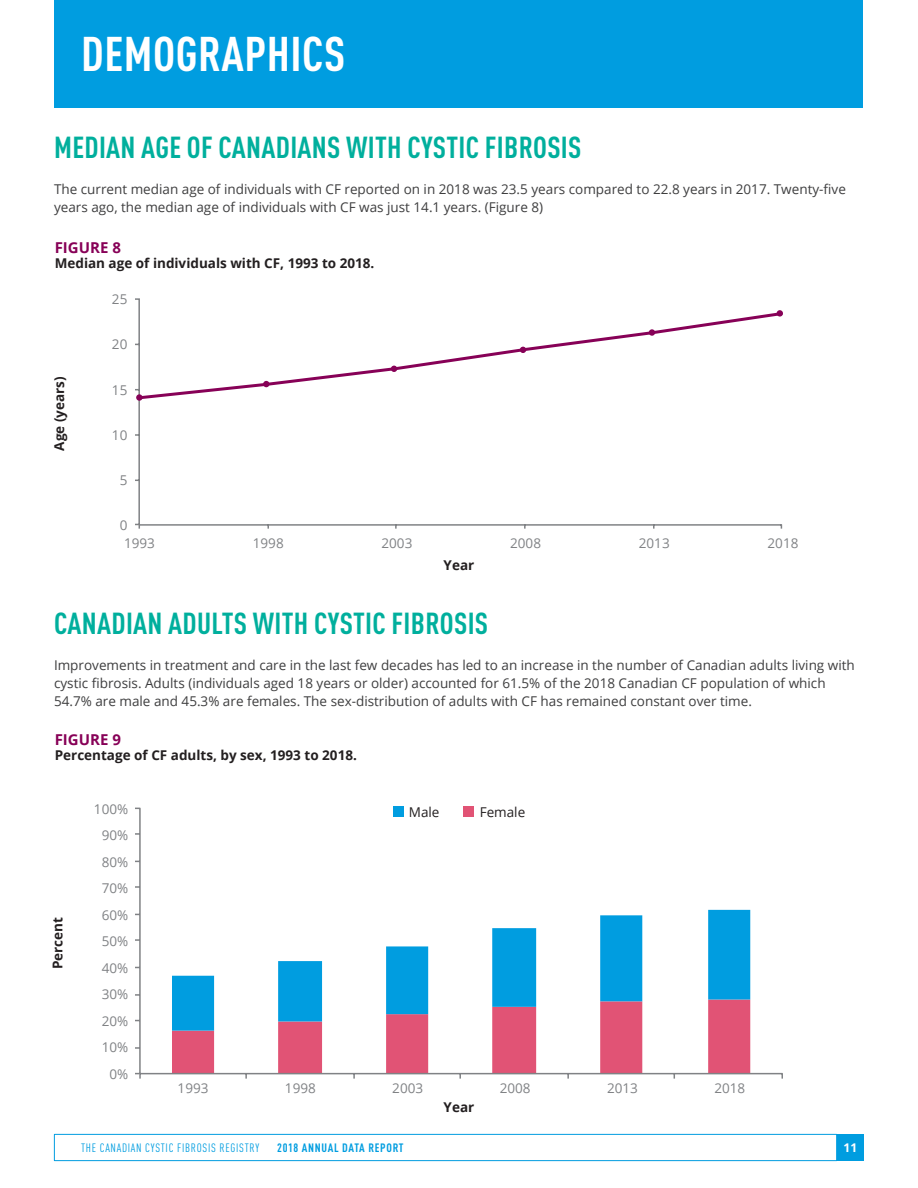
<style>
.page{position:relative;width:918px;height:1188px;background:#fff}
.page>*{position:absolute;margin:0;border:0;box-sizing:border-box;transform-origin:0 0}
.t1{font:700 condensed 48px "DINOT";letter-spacing:.01em;color:#fff}
.t2{font:700 condensed 30px "DINOT";letter-spacing:.01em;color:#00af9d}
.t3{font:700 15px "Open Sans";color:#870157}
.t4{font:13.5px/18px "Open Sans";color:#3e3e3f}
.t5{font:700 13.5px "Open Sans";color:#231f20}
.t6{font:13.5px "Open Sans";color:#808285}
.t7{font:13.5px "Open Sans";color:#231f20}
.t8{font:condensed 12px "DINOT";letter-spacing:.06em;color:#009de0}
.t9{font:700 condensed 12px "DINOT";letter-spacing:.06em;color:#009de0}
.t10{font:700 12px "Open Sans";color:#fff}
</style>
<div class="page">
<div style="left:55px;top:0;width:808px;height:108px;background:#009de0"></div>
<div style="left:837px;top:1134px;width:27px;height:27px;background:#009de0"></div>
<div style="left:54px;top:1134px;width:783px;height:27px;border:1px solid #009de0"></div>
<hr style="left:139px;top:524px;width:642px;height:2px;background:#808285">
<svg style="left:135px;top:298px;width:6px;height:231px"></svg>
<svg style="left:137px;top:310px;width:646px;height:91px"></svg>
<svg style="left:136px;top:394px;width:7px;height:7px"></svg>
<svg style="left:263px;top:381px;width:6px;height:6px"></svg>
<svg style="left:391px;top:366px;width:6px;height:6px"></svg>
<svg style="left:520px;top:347px;width:6px;height:6px"></svg>
<div style="left:649px;top:329px;width:6px;height:7px;background:#870157;border-radius:50%"></div>
<div style="left:777px;top:310px;width:6px;height:7px;background:#870157;border-radius:50%"></div>
<svg style="left:135px;top:807px;width:648px;height:272px"></svg>
<div style="left:393px;top:806px;width:10px;height:11px;background:#009de0"></div>
<div style="left:464px;top:806px;width:10px;height:11px;background:#e15375"></div>
<p class="t1" style="left:81px;top:25px;width:266px">DEMOGRAPHICS</p>
<p class="t2" style="left:54px;top:129px;width:529px">MEDIAN AGE OF CANADIANS WITH CYSTIC FIBROSIS</p>
<p class="t4" style="left:54px;top:180px;width:793px">The current median age of individuals with CF reported on in 2018 was 23.5 years compared to 22.8 years in 2017. Twenty-five years ago, the median age of individuals with CF was just 14.1 years. (Figure 8)</p>
<p class="t3" style="left:55px;top:237px;width:68px">FIGURE 8</p>
<p class="t5" style="left:55px;top:253px;width:321px">Median age of individuals with CF, 1993 to 2018.</p>
<p class="t6" style="left:112px;top:290px;width:17px">25</p>
<p class="t5" style="left:50px;top:451px;width:76px;rotate:-90deg">Age (years)</p>
<p class="t6" style="left:112px;top:335px;width:17px">20</p>
<p class="t6" style="left:112px;top:381px;width:17px">15</p>
<p class="t6" style="left:112px;top:426px;width:17px">10</p>
<p class="t6" style="left:120px;top:471px;width:9px">5</p>
<p class="t6" style="left:120px;top:516px;width:9px">0</p>
<p class="t6" style="left:124px;top:533px;width:32px">1993</p>
<p class="t6" style="left:253px;top:533px;width:32px">1998</p>
<p class="t6" style="left:382px;top:533px;width:32px">2003</p>
<p class="t6" style="left:510px;top:533px;width:32px">2008</p>
<p class="t6" style="left:639px;top:533px;width:32px">2013</p>
<p class="t6" style="left:768px;top:533px;width:32px">2018</p>
<p class="t5" style="left:444px;top:555px;width:32px">Year</p>
<p class="t2" style="left:54px;top:605px;width:436px">CANADIAN ADULTS WITH CYSTIC FIBROSIS</p>
<p class="t4" style="left:54px;top:655px;width:802px">Improvements in treatment and care in the last few decades has led to an increase in the number of Canadian adults living with cystic fibrosis. Adults (individuals aged 18 years or older) accounted for 61.5% of the 2018 Canadian CF population of which<br>54.7% are male and 45.3% are females. The sex-distribution of adults with CF has remained constant over time.</p>
<p class="t3" style="left:55px;top:729px;width:68px">FIGURE 9</p>
<p class="t5" style="left:55px;top:746px;width:304px">Percentage of CF adults, by sex, 1993 to 2018.</p>
<p class="t6" style="left:94px;top:800px;width:36px">100%</p>
<p class="t6" style="left:102px;top:826px;width:28px">90%</p>
<p class="t6" style="left:102px;top:852px;width:28px">80%</p>
<p class="t5" style="left:48px;top:969px;width:54px;rotate:-90deg">Percent</p>
<p class="t6" style="left:102px;top:879px;width:28px">70%</p>
<p class="t6" style="left:102px;top:905px;width:28px">60%</p>
<p class="t6" style="left:102px;top:932px;width:28px">50%</p>
<p class="t6" style="left:102px;top:958px;width:28px">40%</p>
<p class="t6" style="left:102px;top:985px;width:28px">30%</p>
<p class="t6" style="left:102px;top:1011px;width:28px">20%</p>
<p class="t6" style="left:102px;top:1038px;width:28px">10%</p>
<p class="t6" style="left:109px;top:1064px;width:20px">0%</p>
<p class="t7" style="left:409px;top:802px;width:32px">Male</p>
<p class="t7" style="left:480px;top:802px;width:47px">Female</p>
<p class="t6" style="left:178px;top:1079px;width:32px">1993</p>
<p class="t6" style="left:285px;top:1079px;width:32px">1998</p>
<p class="t6" style="left:392px;top:1079px;width:32px">2003</p>
<p class="t6" style="left:500px;top:1079px;width:32px">2008</p>
<p class="t6" style="left:607px;top:1079px;width:32px">2013</p>
<p class="t6" style="left:714px;top:1079px;width:32px">2018</p>
<p class="t5" style="left:444px;top:1097px;width:32px">Year</p>
<p class="t8" style="left:81px;top:1141px;width:180px">THE CANADIAN CYSTIC FIBROSIS REGISTRY</p>
<p class="t9" style="left:277px;top:1141px;width:128px">2018 ANNUAL DATA REPORT</p>
<p class="t10" style="left:844px;top:1139px;width:15px">11</p>
</div>
